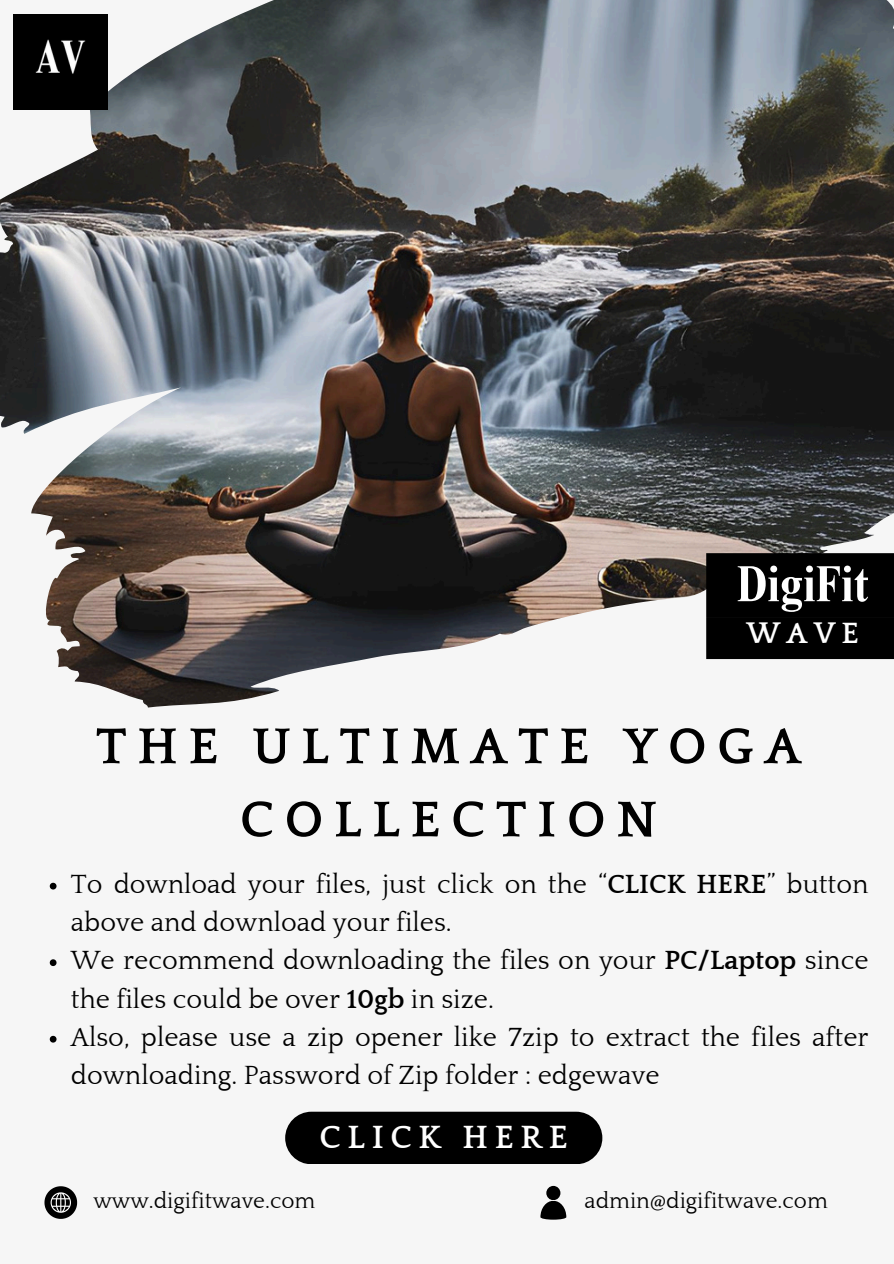
<style>
.page{position:relative;width:894px;height:1264px;background:#fff}
.page>*{position:absolute;margin:0;border:0;box-sizing:border-box;transform-origin:0 0}
.t1{font:700 52.5px/73.2px "Quattrocento";letter-spacing:.2em;color:#000;text-align:center}
.t2{font:700 condensed 51.15px "Times NRMT Pro";color:#fff}
.t3{font:700 33px "Quattrocento";letter-spacing:.2em;color:#fff}
.t4{font:700 30.15px "Quattrocento";color:#fff}
.t5{font:27px/38.2px "Quattrocento";color:#000}
.t6{font:22.5px "Quattrocento";color:#000}
.s1{font-weight:700}
</style>
<div class="page">
<div style="left:0;top:0;width:893px;height:1263px;background:#f6f6f6"></div>
<img style="left:0;top:0;width:893px;height:707px">
<div style="left:285px;top:1111px;width:317px;height:53px;background:#000;border-radius:26px"></div>
<div style="left:706px;top:618px;width:187px;height:41px;background:#000"></div>
<img style="left:13px;top:15px;width:95px;height:94px">
<svg style="left:540px;top:1185px;width:26px;height:34px"></svg>
<svg style="left:44px;top:1186px;width:33px;height:32px"></svg>
<svg style="left:50px;top:882px;width:6px;height:7px"></svg>
<svg style="left:50px;top:959px;width:6px;height:7px"></svg>
<svg style="left:50px;top:1035px;width:6px;height:7px"></svg>
<div style="left:706px;top:553px;width:187px;height:65px;background:#000"></div>
<p class="t2" style="left:736px;top:564px;width:133px">DigiFit</p>
<p class="t4" style="left:746px;top:617px;width:114px">WAVE</p>
<h2 class="t1" style="left:96px;top:711px;width:706px">THE ULTIMATE YOGA<br>COLLECTION</h2>
<h3 class="t5" style="left:71px;top:865px;width:799px">To download your files, just click on the “<span class="s1">CLICK HERE</span>” button above and download your files.</h3>
<h1 class="t5" style="left:71px;top:942px;width:799px">We recommend downloading the files on your <span class="s1">PC/Laptop</span> since the files could be over <span class="s1">10gb</span> in size.</h1>
<p class="t5" style="left:71px;top:1018px;width:799px">Also, please use a zip opener like 7zip to extract the files after downloading. Password of Zip folder : edgewave</p>
<p class="t3" style="left:319px;top:1119px;width:250px">CLICK HERE</p>
<p class="t6" style="left:93px;top:1189px;width:223px">www.digifitwave.com</p>
<h3 class="t6" style="left:584px;top:1189px;width:245px">admin@digifitwave.com</h3>
</div>
